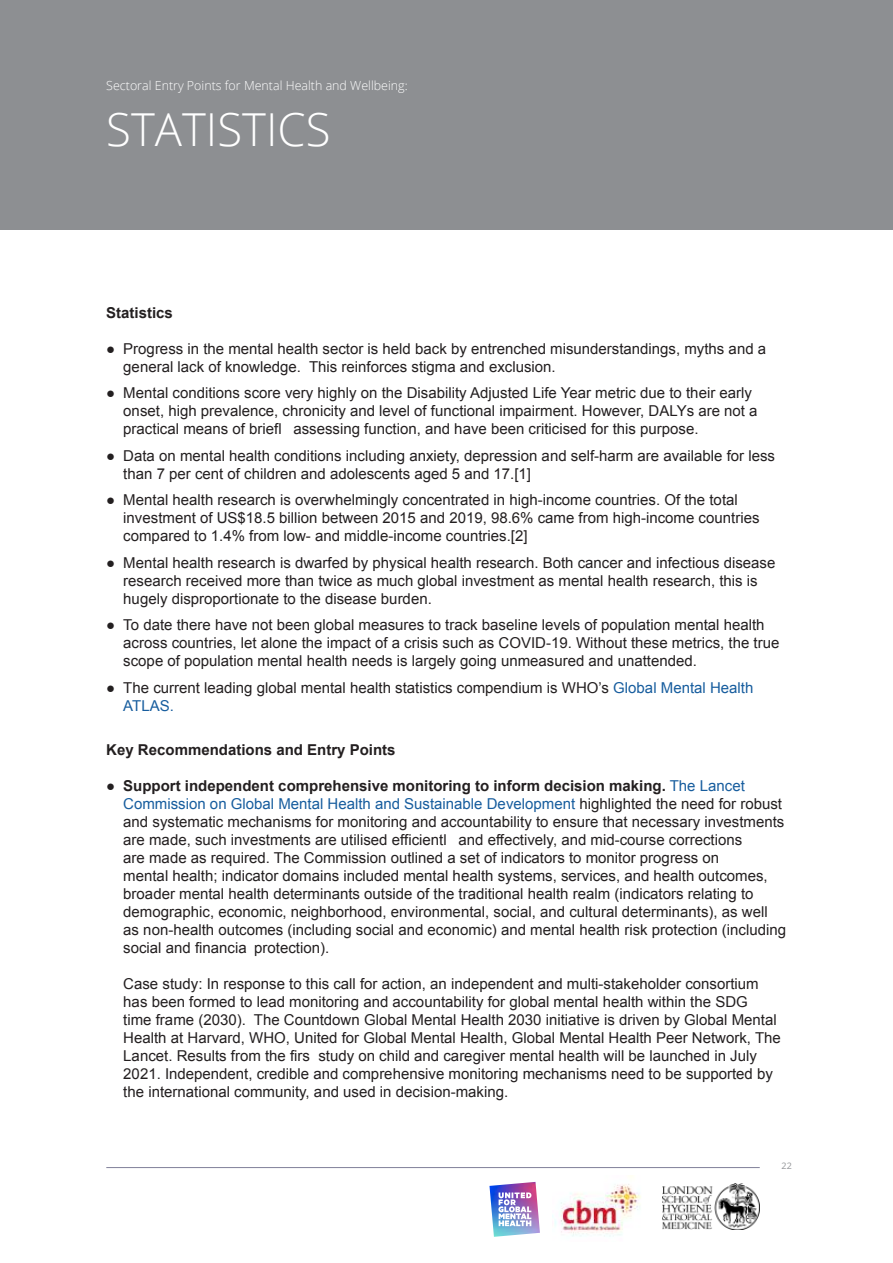
<style>
.page{position:relative;width:893px;height:1263px;background:#fff}
.page>*{position:absolute;margin:0;border:0;box-sizing:border-box;transform-origin:0 0}
.t1{font:300 45.45px "Open Sans";color:#fff}
.t2{font:15px/18px "Arial";color:#231f20}
.t3{font:700 15px "Arial";color:#231f20}
.t4{font:300 12.45px "Open Sans";color:#fff}
.t5{font:9px "Open Sans";color:#939598}
.s1{color:#175d9e}
.s2{font-weight:700}
</style>
<div class="page">
<div style="left:0;top:0;width:893px;height:230px;background:#8d8f92"></div>
<hr style="left:106px;top:1167px;width:654px;height:1px;background:#808099">
<img style="left:554px;top:1175px;width:87px;height:62px">
<img style="left:663px;top:1183px;width:97px;height:46px">
<img style="left:489px;top:1182px;width:51px;height:55px">
<p class="t4" style="left:106px;top:81px;width:303px">Sectoral Entry Points for Mental Health and Wellbeing:</p>
<h1 class="t1" style="left:106px;top:111px;width:226px">STATISTICS</h1>
<p class="t3" style="left:106px;top:302px;width:68px">Statistics</p>
<p class="t2" style="left:123px;top:339px;width:644px;text-indent:-17px">● Progress in the mental health sector is held back by entrenched misunderstandings, myths and a general lack of knowledge. This reinforces stigma and exclusion.</p>
<p class="t2" style="left:123px;top:384px;width:636px;text-indent:-17px">● Mental conditions score very highly on the Disability Adjusted Life Year metric due to their early onset, high prevalence, chronicity and level of functional impairment. However, DALYs are not a practical means of briefl assessing function, and have been criticised for this purpose.</p>
<p class="t2" style="left:123px;top:446px;width:653px;text-indent:-17px">● Data on mental health conditions including anxiety, depression and self-harm are available for less than 7 per cent of children and adolescents aged 5 and 17.[1]</p>
<p class="t2" style="left:123px;top:491px;width:638px;text-indent:-17px">● Mental health research is overwhelmingly concentrated in high-income countries. Of the total investment of US$18.5 billion between 2015 and 2019, 98.6% came from high-income countries compared to 1.4% from low- and middle-income countries.[2]</p>
<p class="t2" style="left:123px;top:554px;width:654px;text-indent:-17px">● Mental health research is dwarfed by physical health research. Both cancer and infectious disease research received more than twice as much global investment as mental health research, this is hugely disproportionate to the disease burden.</p>
<p class="t2" style="left:123px;top:616px;width:658px;text-indent:-17px">● To date there have not been global measures to track baseline levels of population mental health across countries, let alone the impact of a crisis such as COVID-19. Without these metrics, the true scope of population mental health needs is largely going unmeasured and unattended.</p>
<p class="t2" style="left:123px;top:679px;width:632px;text-indent:-17px">● The current leading global mental health statistics compendium is WHO’s <span class="s1">Global Mental Health<br>ATLAS.</span></p>
<p class="t3" style="left:106px;top:740px;width:291px">Key Recommendations and Entry Points</p>
<p class="t2" style="left:123px;top:777px;width:664px;text-indent:-17px">● <span class="s2">Support independent comprehensive monitoring to inform decision making.</span> <span class="s1">The Lancet Commission on Global Mental Health and Sustainable Development</span> highlighted the need for robust and systematic mechanisms for monitoring and accountability to ensure that necessary investments are made, such investments are utilised efficientl and effectively, and mid-course corrections<br>are made as required. The Commission outlined a set of indicators to monitor progress on<br>mental health; indicator domains included mental health systems, services, and health outcomes, broader mental health determinants outside of the traditional health realm (indicators relating to demographic, economic, neighborhood, environmental, social, and cultural determinants), as well as non-health outcomes (including social and economic) and mental health risk protection (including social and financia protection).</p>
<p class="t2" style="left:123px;top:975px;width:659px">Case study: In response to this call for action, an independent and multi-stakeholder consortium has been formed to lead monitoring and accountability for global mental health within the SDG<br>time frame (2030). The Countdown Global Mental Health 2030 initiative is driven by Global Mental Health at Harvard, WHO, United for Global Mental Health, Global Mental Health Peer Network, The Lancet. Results from the firs study on child and caregiver mental health will be launched in July 2021. Independent, credible and comprehensive monitoring mechanisms need to be supported by the international community, and used in decision-making.</p>
<p class="t5" style="left:781px;top:1160px;width:12px">22</p>
</div>
